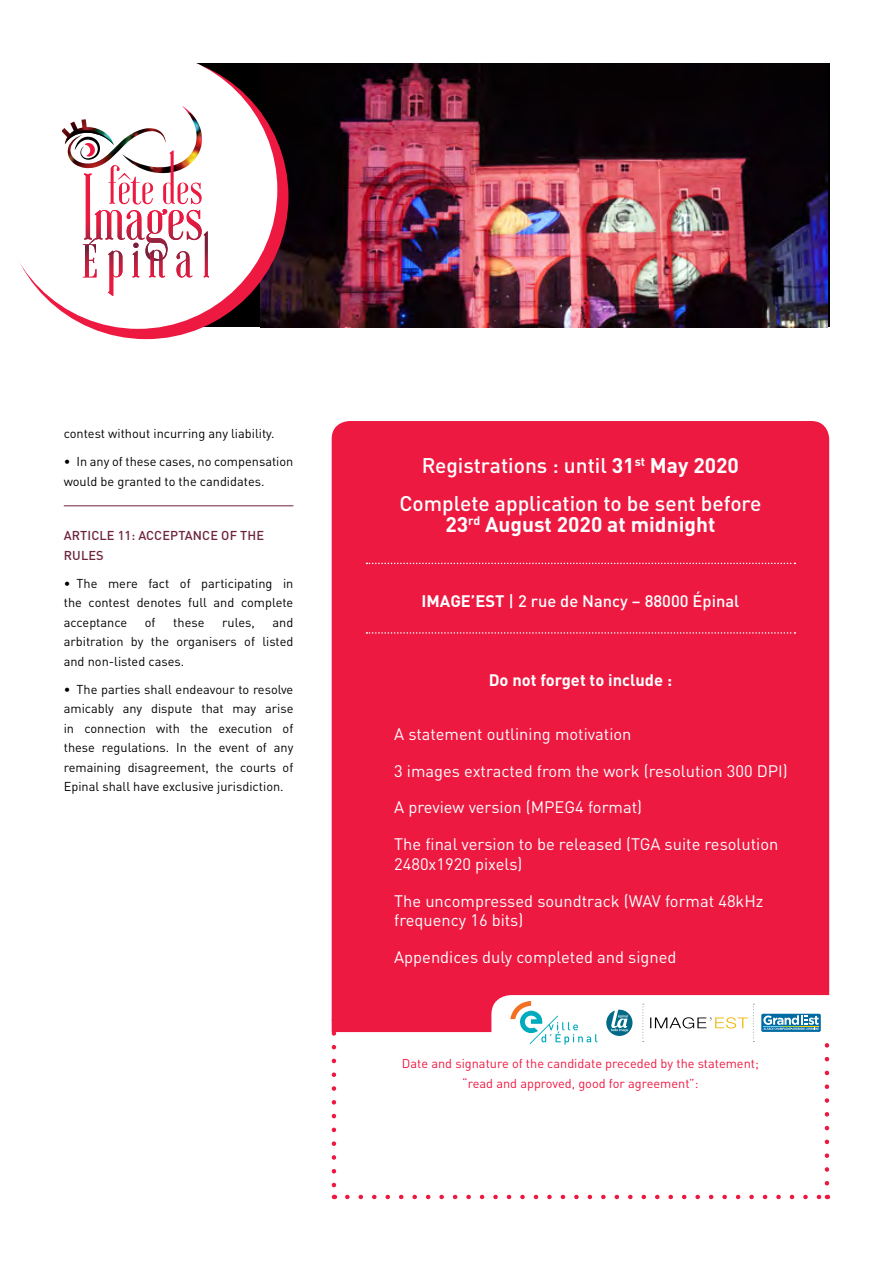
<style>
.page{position:relative;width:893px;height:1263px;background:#fff}
.page>*{position:absolute;margin:0;border:0;box-sizing:border-box;transform-origin:0 0}
.texte{font:500 21px/21px "DINOT";color:#fff;text-align:center}
.texte-2{font:16.5px/19.8px "DINOT";color:#fff}
.texte-3{font:500 16.5px "DINOT";color:#fff}
.texte-4{font:700 16.5px "DINOT";color:#fff}
.t1{font:12.75px/19.5px "DINOT";color:#000;text-align:justify}
.texte-5{font:12.75px/19.5px "DINOT";color:#ed1941;text-align:center}
.articles{font:500 12.75px/19.5px "DINOT";letter-spacing:.01em;color:#6e243c}
.s1{font-weight:700}
</style>
<div class="page">
<img style="left:277px;top:63px;width:550px;height:264px">
<svg style="left:17px;top:62px;width:260px;height:267px"></svg>
<img style="left:62px;top:106px;width:141px;height:67px">
<svg style="left:65px;top:126px;width:144px;height:170px"></svg>
<hr style="left:64px;top:505px;width:229px;height:1px;background:#6e243c">
<div style="left:332px;top:421px;width:497px;height:574px;background:#ed1941"></div>
<svg style="left:366px;top:563px;width:429px;height:1px"></svg>
<svg style="left:366px;top:632px;width:429px;height:2px"></svg>
<svg style="left:332px;top:995px;width:498px;height:204px"></svg>
<p class="t1" style="left:64px;top:424px;width:212px">contest without incurring any liability.</p>
<p class="t1" style="left:64px;top:452px;width:231px">• In any of these cases, no compensation would be granted to the candidates.</p>
<p class="articles" style="left:64px;top:525px;width:202px">ARTICLE 11: ACCEPTANCE OF THE<br>RULES</p>
<p class="t1" style="left:64px;top:573px;width:231px">• The mere fact of participating in the contest denotes full and complete acceptance</p>
<p class="t1" style="left:145px;top:612px;width:12px">of</p>
<p class="t1" style="left:173px;top:612px;width:33px">these</p>
<p class="t1" style="left:222px;top:612px;width:34px">rules,</p>
<p class="t1" style="left:64px;top:612px;width:231px;text-indent:209px">and arbitration by the organisers of listed and non-listed cases.</p>
<p class="t1" style="left:64px;top:679px;width:231px">• The parties shall endeavour to resolve amicably any dispute that may arise in connection with the execution of these regulations. In the event of any remaining disagreement, the courts of Epinal shall have exclusive jurisdiction.</p>
<p class="texte" style="left:422px;top:454px;width:319px">Registrations : until <span class="s1">31</span><sup>st</sup> <span class="s1">May 2020</span></p>
<p class="texte" style="left:399px;top:492px;width:364px">Complete application to be sent before<br><span class="s1">23</span><sup>rd</sup> <span class="s1">August 2020 at midnight</span></p>
<p class="texte-3" style="left:422px;top:590px;width:319px"><span class="s1">IMAGE’EST</span> | 2 rue de Nancy – 88000 Épinal</p>
<p class="texte-4" style="left:489px;top:669px;width:185px">Do not forget to include :</p>
<p class="texte-2" style="left:394px;top:724px;width:239px">A statement outlining motivation</p>
<p class="texte-2" style="left:394px;top:760px;width:395px">3 images extracted from the work (resolution 300 DPI)</p>
<p class="texte-2" style="left:394px;top:797px;width:249px">A preview version (MPEG4 format)</p>
<p class="texte-2" style="left:394px;top:834px;width:386px">The final version to be released (TGA suite resolution<br>2480x1920 pixels)</p>
<p class="texte-2" style="left:394px;top:890px;width:371px">The uncompressed soundtrack (WAV format 48kHz frequency 16 bits)</p>
<p class="texte-2" style="left:394px;top:946px;width:284px">Appendices duly completed and signed</p>
<p class="texte-5" style="left:402px;top:1054px;width:358px">Date and signature of the candidate preceded by the statement; “read and approved, good for agreement”:</p>
</div>
